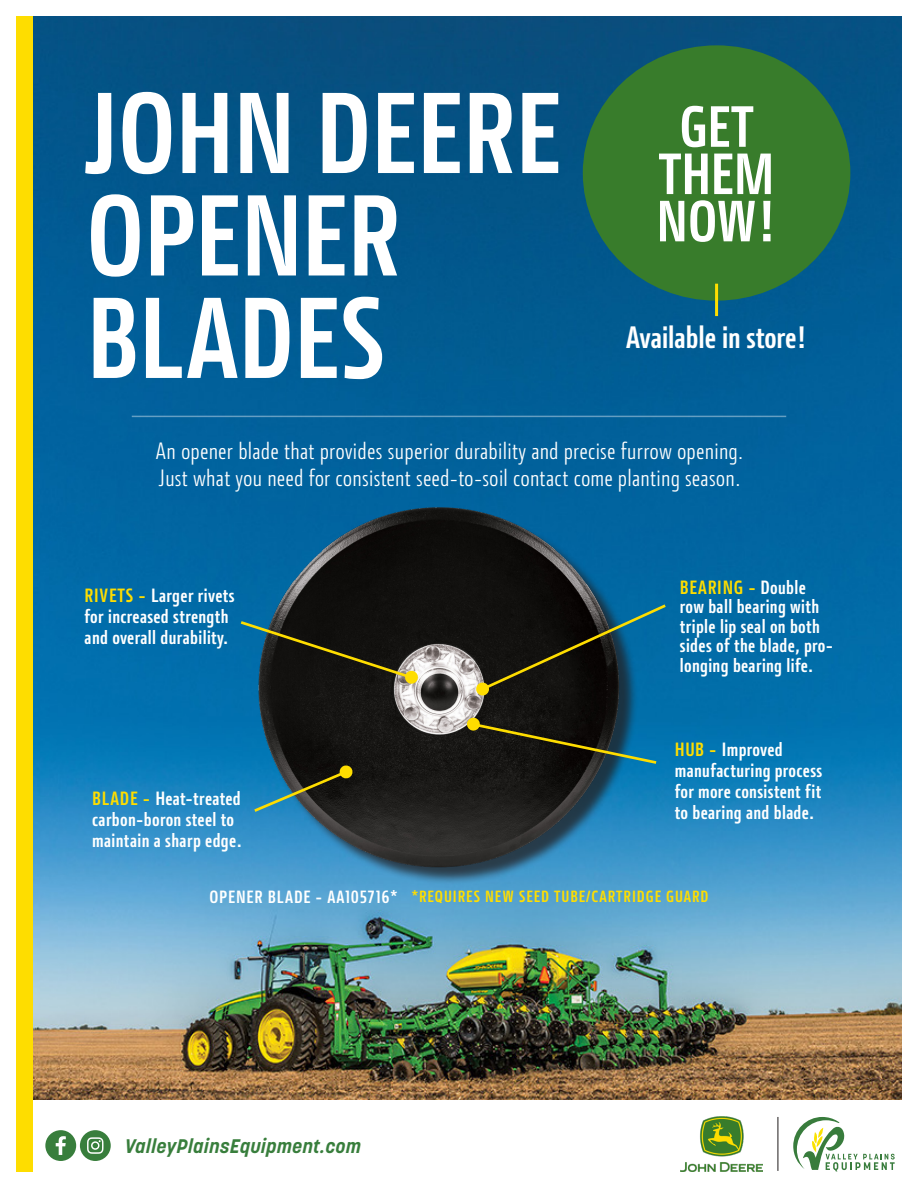
<style>
.page{position:relative;width:918px;height:1188px;background:#fff}
.page>*{position:absolute;margin:0;border:0;box-sizing:border-box;transform-origin:0 0}
.t1{font:700 116.25px/102.4px "JD Sans Pro Cond";color:#fff}
.t2{font:700 58.8px/47.2px "JD Sans Pro Cond";color:#fff;text-align:center}
.t3{font:700 31.5px "JD Sans Pro Cond";color:#fff}
.t4{font:24px/27px "JD Sans Pro Cond";letter-spacing:.01em;color:#fff}
.t5{font:700 19.5px/21px "JD Sans Pro Cond";letter-spacing:.02em;color:#fff}
.t6{font:italic 700 19.5px "Korolev";letter-spacing:.02em;color:#387e3c}
.t7{font:700 16.5px "JD Sans Pro Cond";letter-spacing:.06em;color:#ffde00}
.s1{color:#fedd00}
.s2{font-size:18px;color:#fff}
</style>
<div class="page">
<img style="left:32px;top:16px;width:870px;height:1083px">
<div style="left:16px;top:16px;width:16px;height:1156px;background:#fedd00"></div>
<svg style="left:793px;top:1117px;width:102px;height:54px"></svg>
<img style="left:680px;top:1117px;width:83px;height:54px">
<hr style="left:777px;top:1117px;width:1px;height:54px;background:#231f20">
<div style="left:80px;top:1130px;width:31px;height:31px;background:#387e3c;border-radius:50%"></div>
<svg style="left:87px;top:1137px;width:17px;height:17px"></svg>
<div style="left:45px;top:1130px;width:31px;height:31px;background:#387e3c;border-radius:50%"></div>
<svg style="left:56px;top:1136px;width:10px;height:19px"></svg>
<div style="left:262px;top:510px;width:376px;height:374px;background:#231f20;opacity:.75"></div>
<img style="left:257px;top:505px;width:365px;height:363px">
<svg style="left:251px;top:764px;width:103px;height:50px;background:#2d5156"></svg>
<svg style="left:238px;top:619px;width:182px;height:67px;background:#24302b"></svg>
<svg style="left:474px;top:602px;width:195px;height:95px;background:#183036"></svg>
<svg style="left:465px;top:715px;width:194px;height:51px;background:#20322e"></svg>
<div style="left:583px;top:45px;width:267px;height:256px;background:#387c2b;border-radius:50%"></div>
<hr style="left:715px;top:284px;width:3px;height:32px;background:#ffde00">
<hr style="left:132px;top:416px;width:654px;height:1px;background:#fff">
<h1 class="t1" style="left:86px;top:79px;width:476px">JOHN DEERE<br>OPENER<br>BLADES</h1>
<h2 class="t2" style="left:656px;top:102px;width:122px">GET<br>THEM<br>NOW!</h2>
<h3 class="t3" style="left:626px;top:317px;width:182px">Available in store!</h3>
<p class="t4" style="left:156px;top:437px;width:589px">An opener blade that provides superior durability and precise furrow opening.<br>Just what you need for consistent seed-to-soil contact come planting season.</p>
<p class="t5" style="left:85px;top:585px;width:152px"><span class="s1">RIVETS -</span> Larger rivets for increased strength and overall durability.</p>
<p class="t5" style="left:680px;top:577px;width:155px;line-height:19.5px"><span class="s1">BEARING -</span> Double row ball bearing with triple lip seal on both sides of the blade, pro&shy;longing bearing life.</p>
<p class="t5" style="left:92px;top:787px;width:151px"><span class="s1">BLADE -</span> Heat-treated carbon-boron steel to maintain a sharp edge.</p>
<p class="t5" style="left:675px;top:738px;width:149px"><span class="s1">HUB -</span> Improved manufacturing process for more consistent fit to bearing and blade.</p>
<p class="t7" style="left:210px;top:886px;width:500px"><span class="s2">OPENER BLADE - AA105716*</span> *REQUIRES NEW SEED TUBE/CARTRIDGE GUARD</p>
<p class="t6" style="left:125px;top:1134px;width:237px">ValleyPlainsEquipment.com</p>
</div>
